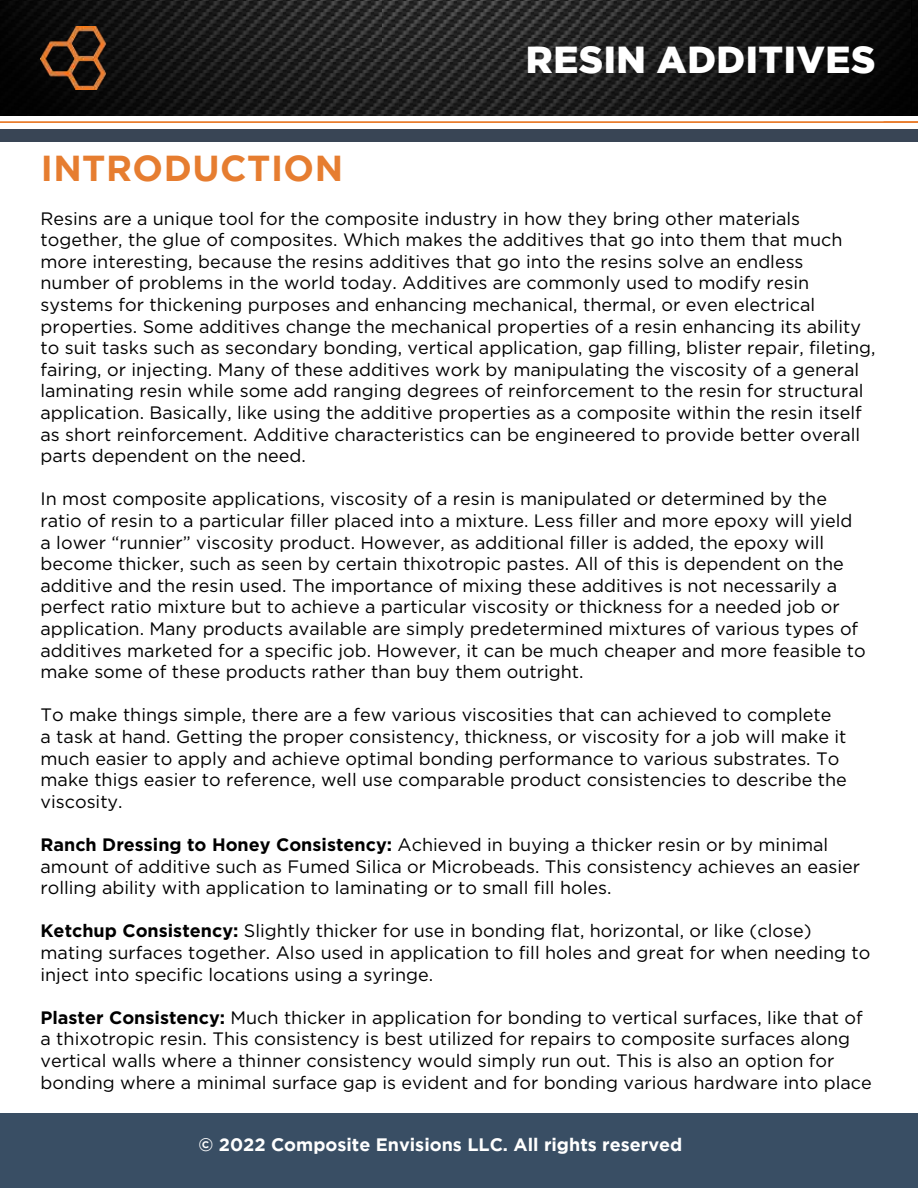
<style>
.page{position:relative;width:918px;height:1188px;background:#fff}
.page>*{position:absolute;margin:0;border:0;box-sizing:border-box;transform-origin:0 0}
.t1{font:900 37.5px "Gotham";letter-spacing:.015em;color:#fff}
.t2{font:700 36px "Gotham";letter-spacing:.015em;color:#e67d30}
.t3{font:18px/21.6px "Gotham";color:#000}
.t4{font:700 18px "Gotham";color:#fff}
.s1{font-weight:700}
</style>
<div class="page">
<img style="left:0;top:0;width:912px;height:115px">
<img style="left:912px;top:0;width:6px;height:115px">
<div style="left:899px;top:1114px;width:19px;height:74px;background:#394e64"></div>
<img style="left:40px;top:26px;width:67px;height:63px">
<hr style="left:0;top:121px;width:918px;height:2px;background:#e97d2e">
<div style="left:0;top:129px;width:918px;height:13px;background:#394555"></div>
<div style="left:0;top:1115px;width:918px;height:73px;background:#394e64"></div>
<h1 class="t1" style="left:526px;top:38px;width:351px">RESIN ADDITIVES</h1>
<h2 class="t2" style="left:41px;top:155px;width:304px">INTRODUCTION</h2>
<p class="t3" style="left:40px;top:208px;width:837px">Resins are a unique tool for the composite industry in how they bring other materials together, the glue of composites. Which makes the additives that go into them that much more interesting, because the resins additives that go into the resins solve an endless number of problems in the world today. Additives are commonly used to modify resin systems for thickening purposes and enhancing mechanical, thermal, or even electrical properties. Some additives change the mechanical properties of a resin enhancing its ability to suit tasks such as secondary bonding, vertical application, gap filling, blister repair, fileting, fairing, or injecting. Many of these additives work by manipulating the viscosity of a general laminating resin while some add ranging degrees of reinforcement to the resin for structural application. Basically, like using the additive properties as a composite within the resin itself as short reinforcement. Additive characteristics can be engineered to provide better overall parts dependent on the need.</p>
<p class="t3" style="left:40px;top:489px;width:827px">In most composite applications, viscosity of a resin is manipulated or determined by the ratio of resin to a particular filler placed into a mixture. Less filler and more epoxy will yield a lower “runnier” viscosity product. However, as additional filler is added, the epoxy will become thicker, such as seen by certain thixotropic pastes. All of this is dependent on the additive and the resin used. The importance of mixing these additives is not necessarily a perfect ratio mixture but to achieve a particular viscosity or thickness for a needed job or application. Many products available are simply predetermined mixtures of various types of additives marketed for a specific job. However, it can be much cheaper and more feasible to make some of these products rather than buy them outright.</p>
<p class="t3" style="left:40px;top:705px;width:808px">To make things simple, there are a few various viscosities that can achieved to complete<br>a task at hand. Getting the proper consistency, thickness, or viscosity for a job will make it much easier to apply and achieve optimal bonding performance to various substrates. To make thigs easier to reference, well use comparable product consistencies to describe the viscosity.</p>
<p class="t3" style="left:40px;top:835px;width:821px"><span class="s1">Ranch Dressing to Honey Consistency:</span> Achieved in buying a thicker resin or by minimal amount of additive such as Fumed Silica or Microbeads. This consistency achieves an easier rolling ability with application to laminating or to small fill holes.</p>
<p class="t3" style="left:40px;top:921px;width:832px"><span class="s1">Ketchup Consistency:</span> Slightly thicker for use in bonding flat, horizontal, or like (close) mating surfaces together. Also used in application to fill holes and great for when needing to inject into specific locations using a syringe.</p>
<p class="t3" style="left:40px;top:1008px;width:833px"><span class="s1">Plaster Consistency:</span> Much thicker in application for bonding to vertical surfaces, like that of a thixotropic resin. This consistency is best utilized for repairs to composite surfaces along vertical walls where a thinner consistency would simply run out. This is also an option for bonding where a minimal surface gap is evident and for bonding various hardware into place</p>
<p class="t4" style="left:198px;top:1138px;width:485px">© 2022 Composite Envisions LLC. All rights reserved</p>
</div>
